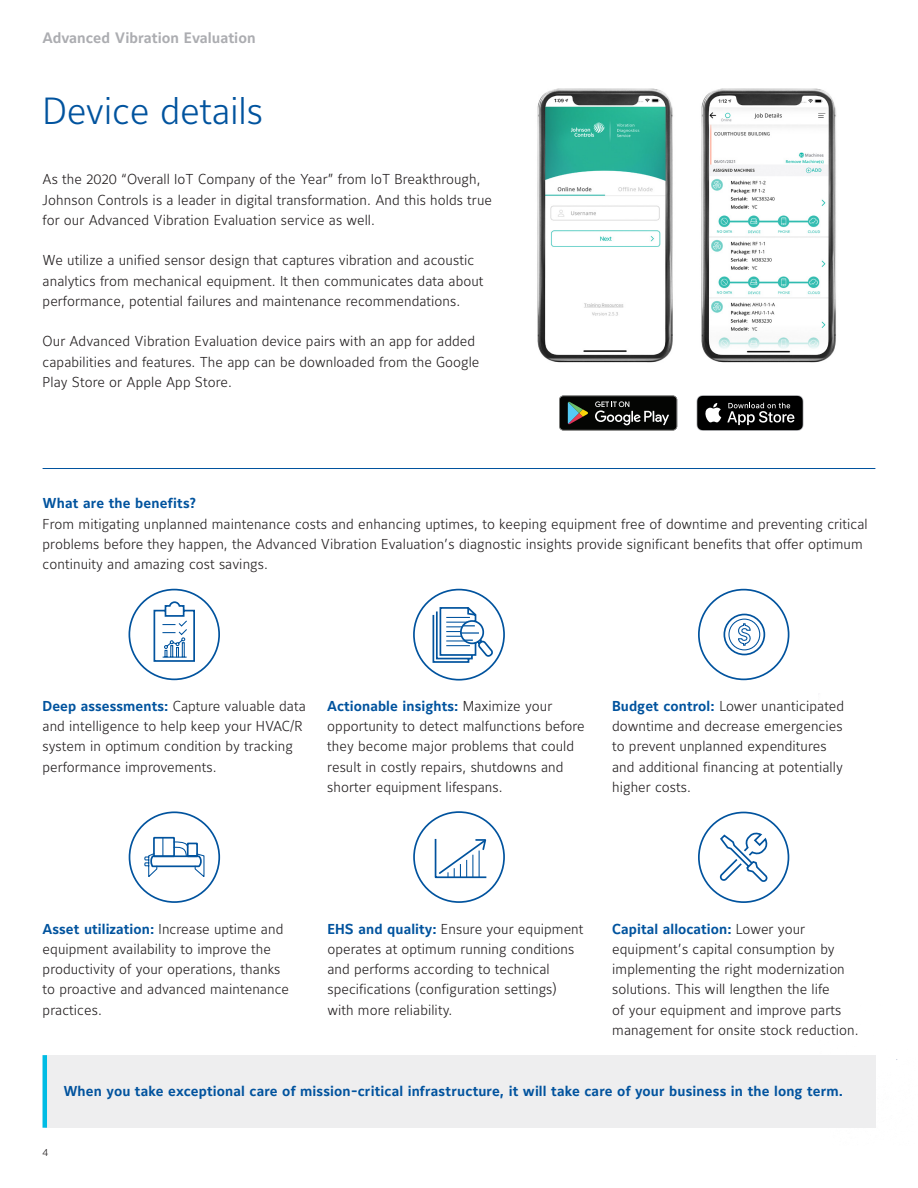
<style>
.page{position:relative;width:918px;height:1188px;background:#fff}
.page>*{position:absolute;margin:0;border:0;box-sizing:border-box;transform-origin:0 0}
._00_Title_-_Blue_25p{font:300 37.5px "Maurea Jci Lf ML";letter-spacing:-.005em;color:#01539e}
.Page_header_8pt_-JCI{font:700 15px "Maurea Jci Lf ML";color:#acadb1}
._01_Body_text_-_Blac{font:300 14.25px/20.2px "Maurea Jci Lf ML";letter-spacing:.005em;color:#231f20}
._02_Subtitle_level_2{font:700 14.25px "Maurea Jci Lf ML";letter-spacing:.005em;color:#01539e}
._03_Subtitle_-_Blue{font:700 14.25px "Maurea Jci Lf ML";letter-spacing:.01em;color:#01539e}
.t1{font:300 10.5px "Maurea Jci Lf ML";color:#231f20}
.s1{font-weight:700;color:#01539e}
</style>
<div class="page">
<img style="left:537px;top:88px;width:136px;height:275px">
<img style="left:701px;top:88px;width:135px;height:275px">
<div style="left:45px;top:1055px;width:830px;height:73px;background:#eeeeef"></div>
<hr style="left:43px;top:468px;width:832px;height:1px;background:#01539e">
<svg style="left:559px;top:396px;width:118px;height:35px;background:#2b2e2b"></svg>
<svg style="left:697px;top:395px;width:107px;height:36px;background:#333434"></svg>
<svg style="left:128px;top:588px;width:92px;height:93px"></svg>
<svg style="left:413px;top:588px;width:92px;height:93px"></svg>
<svg style="left:698px;top:588px;width:92px;height:93px"></svg>
<div style="left:129px;top:811px;width:91px;height:92px;border:2px solid #01539e;border-radius:50%"></div>
<div style="left:153px;top:837px;width:22px;height:20px;border:2px solid #01539e"></div>
<svg style="left:144px;top:838px;width:61px;height:39px"></svg>
<svg style="left:698px;top:811px;width:92px;height:92px"></svg>
<svg style="left:434px;top:838px;width:53px;height:41px"></svg>
<div style="left:413px;top:811px;width:92px;height:92px;border:2px solid #01539e;border-radius:50%"></div>
<hr style="left:43px;top:1055px;width:4px;height:73px;background:#00bce4">
<p class="Page_header_8pt_-JCI" style="left:43px;top:28px;width:215px">Advanced Vibration Evaluation</p>
<p class="_00_Title_-_Blue_25p" style="left:43px;top:87px;width:222px">Device details</p>
<p class="_01_Body_text_-_Blac" style="left:43px;top:169px;width:451px">As the 2020 “Overall IoT Company of the Year” from IoT Breakthrough,<br>Johnson Controls is a leader in digital transformation. And this holds true for our Advanced Vibration Evaluation service as well.</p>
<p class="_01_Body_text_-_Blac" style="left:43px;top:250px;width:442px">We utilize a unified sensor design that captures vibration and acoustic analytics from mechanical equipment. It then communicates data about performance, potential failures and maintenance recommendations.</p>
<p class="_01_Body_text_-_Blac" style="left:43px;top:331px;width:438px">Our Advanced Vibration Evaluation device pairs with an app for added capabilities and features. The app can be downloaded from the Google<br>Play Store or Apple App Store.</p>
<p class="_03_Subtitle_-_Blue" style="left:43px;top:495px;width:155px">What are the benefits?</p>
<p class="_01_Body_text_-_Blac" style="left:43px;top:513px;width:827px">From mitigating unplanned maintenance costs and enhancing uptimes, to keeping equipment free of downtime and preventing critical problems before they happen, the Advanced Vibration Evaluation’s diagnostic insights provide significant benefits that offer optimum continuity and amazing cost savings.</p>
<p class="_01_Body_text_-_Blac" style="left:43px;top:695px;width:265px"><span class="s1">Deep assessments:</span> Capture valuable data and intelligence to help keep your HVAC/R system in optimum condition by tracking performance improvements.</p>
<p class="_01_Body_text_-_Blac" style="left:327px;top:695px;width:259px"><span class="s1">Actionable insights:</span> Maximize your opportunity to detect malfunctions before they become major problems that could result in costly repairs, shutdowns and shorter equipment lifespans.</p>
<p class="_01_Body_text_-_Blac" style="left:612px;top:695px;width:234px"><span class="s1">Budget control:</span> Lower unanticipated downtime and decrease emergencies to prevent unplanned expenditures and additional financing at potentially higher costs.</p>
<p class="_01_Body_text_-_Blac" style="left:43px;top:918px;width:248px"><span class="s1">Asset utilization:</span> Increase uptime and equipment availability to improve the productivity of your operations, thanks to proactive and advanced maintenance practices.</p>
<p class="_01_Body_text_-_Blac" style="left:327px;top:918px;width:258px"><span class="s1">EHS and quality:</span> Ensure your equipment operates at optimum running conditions and performs according to technical specifications (configuration settings) with more reliability.</p>
<p class="_01_Body_text_-_Blac" style="left:612px;top:918px;width:248px"><span class="s1">Capital allocation:</span> Lower your equipment’s capital consumption by implementing the right modernization solutions. This will lengthen the life<br>of your equipment and improve parts management for onsite stock reduction.</p>
<p class="_02_Subtitle_level_2" style="left:63px;top:1082px;width:781px">When you take exceptional care of mission-critical infrastructure, it will take care of your business in the long term.</p>
<p class="t1" style="left:43px;top:1146px;width:7px">4</p>
</div>
